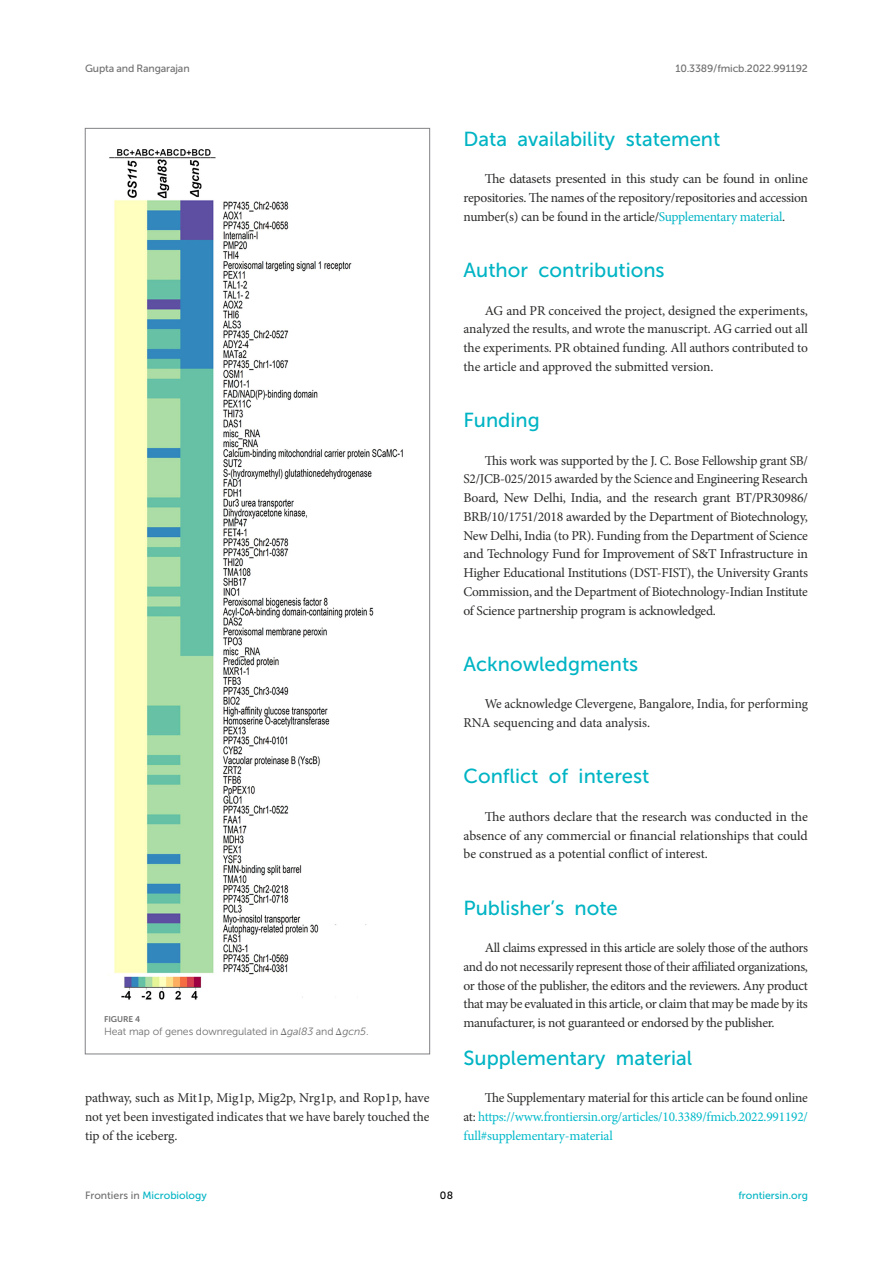
<style>
.page{position:relative;width:893px;height:1263px;background:#fff}
.page>*{position:absolute;margin:0;border:0;box-sizing:border-box;transform-origin:0 0}
.HEAD_1{font:20.25px "Museo Sans 500";color:#00b4c4}
.TEXT_FLUSH{font:13.5px/18.8px "Minion Pro";letter-spacing:-.015em;color:#2b2b2a;text-align:justify}
.TEXT_FLUSH-2{font:13.5px/18.8px "Minion Pro";letter-spacing:-.015em;color:#00b9c9;text-align:justify}
.TEXT{font:13.5px/18.8px "Minion Pro";letter-spacing:-.01em;color:#2b2b2a;text-align:justify}
.FIG_LEG{font:10.5px "Museo Sans 300";letter-spacing:-.01em;color:#706f70}
.t1{font:10.5px "Museo Sans 500";letter-spacing:-.015em;color:#706f70}
.t2{font:10.5px "Museo Sans 500";color:#00b4c4}
.t3{font:10.5px "Museo Sans 500";color:#000}
.FIG_HD{font:8.25px "Museo Sans 700";letter-spacing:-.01em;color:#706f70}
.s1{font-family:"STIX General";font-style:italic}
.s2{font-style:italic}
.s3{color:#00b4c4}
.s4{color:#2b2b2a}
.s5{color:#706f70}
</style>
<div class="page">
<img style="left:109px;top:149px;width:294px;height:851px">
<p class="t1" style="left:85px;top:63px;width:106px">Gupta and Rangarajan</p>
<p class="t1" style="left:675px;top:63px;width:134px">10.3389/fmicb.2022.991192</p>
<p class="FIG_HD" style="left:104px;top:1014px;width:37px">FIGURE 4</p>
<p class="FIG_LEG" style="left:104px;top:1026px;width:266px">Heat map of genes downregulated in <span class="s1">Δ</span><span class="s2">gal83</span> and <span class="s1">Δ</span><span class="s2">gcn5</span>.</p>
<p class="TEXT" style="left:85px;top:1088px;width:346px">pathway, such as Mit1p, Mig1p, Mig2p, Nrg1p, and Rop1p, have not yet been investigated indicates that we have barely touched the tip of the iceberg.</p>
<p class="HEAD_1" style="left:463px;top:128px;width:258px">Data availability statement</p>
<p class="TEXT_FLUSH" style="left:463px;top:170px;width:346px;text-indent:21px">The datasets presented in this study can be found in online repositories. The names of the repository/repositories and accession number(s) can be found in the article/<span class="s3">Supplementary material</span>.</p>
<p class="HEAD_1" style="left:463px;top:259px;width:203px">Author contributions</p>
<p class="TEXT_FLUSH" style="left:463px;top:301px;width:346px;text-indent:21px">AG and PR conceived the project, designed the experiments, analyzed the results, and wrote the manuscript. AG carried out all the experiments. PR obtained funding. All authors contributed to the article and approved the submitted version.</p>
<p class="HEAD_1" style="left:463px;top:409px;width:78px">Funding</p>
<p class="TEXT_FLUSH" style="left:463px;top:451px;width:346px;text-indent:21px">This work was supported by the J. C. Bose Fellowship grant SB/ S2/JCB-025/2015 awarded by the Science and Engineering Research Board, New Delhi, India, and the research grant BT/PR30986/ BRB/10/1751/2018 awarded by the Department of Biotechnology, New Delhi, India (to PR). Funding from the Department of Science and Technology Fund for Improvement of S&amp;T Infrastructure in Higher Educational Institutions (DST-FIST), the University Grants Commission, and the Department of Biotechnology-Indian Institute of Science partnership program is acknowledged.</p>
<p class="HEAD_1" style="left:463px;top:653px;width:176px">Acknowledgments</p>
<p class="TEXT_FLUSH" style="left:463px;top:695px;width:346px;text-indent:21px">We acknowledge Clevergene, Bangalore, India, for performing<br>RNA sequencing and data analysis.</p>
<p class="HEAD_1" style="left:463px;top:765px;width:187px">Conflict of interest</p>
<p class="TEXT_FLUSH" style="left:463px;top:807px;width:346px;text-indent:21px">The authors declare that the research was conducted in the absence of any commercial or financial relationships that could be construed as a potential conflict of interest.</p>
<p class="HEAD_1" style="left:463px;top:896px;width:156px">Publisher’s note</p>
<p class="TEXT_FLUSH" style="left:463px;top:938px;width:346px;text-indent:21px">All claims expressed in this article are solely those of the authors and do not necessarily represent those of their affiliated organizations, or those of the publisher, the editors and the reviewers. Any product that may be evaluated in this article, or claim that may be made by its manufacturer, is not guaranteed or endorsed by the publisher.</p>
<p class="HEAD_1" style="left:463px;top:1046px;width:230px">Supplementary material</p>
<p class="TEXT_FLUSH-2" style="left:463px;top:1088px;width:346px;text-indent:21px"><span class="s4">The Supplementary material for this article can be found online at:</span> https://www.frontiersin.org/articles/10.3389/fmicb.2022.991192/ full#supplementary-material</p>
<p class="t2" style="left:85px;top:1190px;width:123px"><span class="s5">Frontiers in</span> Microbiology</p>
<p class="t3" style="left:440px;top:1190px;width:15px">08</p>
<p class="t2" style="left:738px;top:1190px;width:71px">frontiersin.org</p>
</div>
